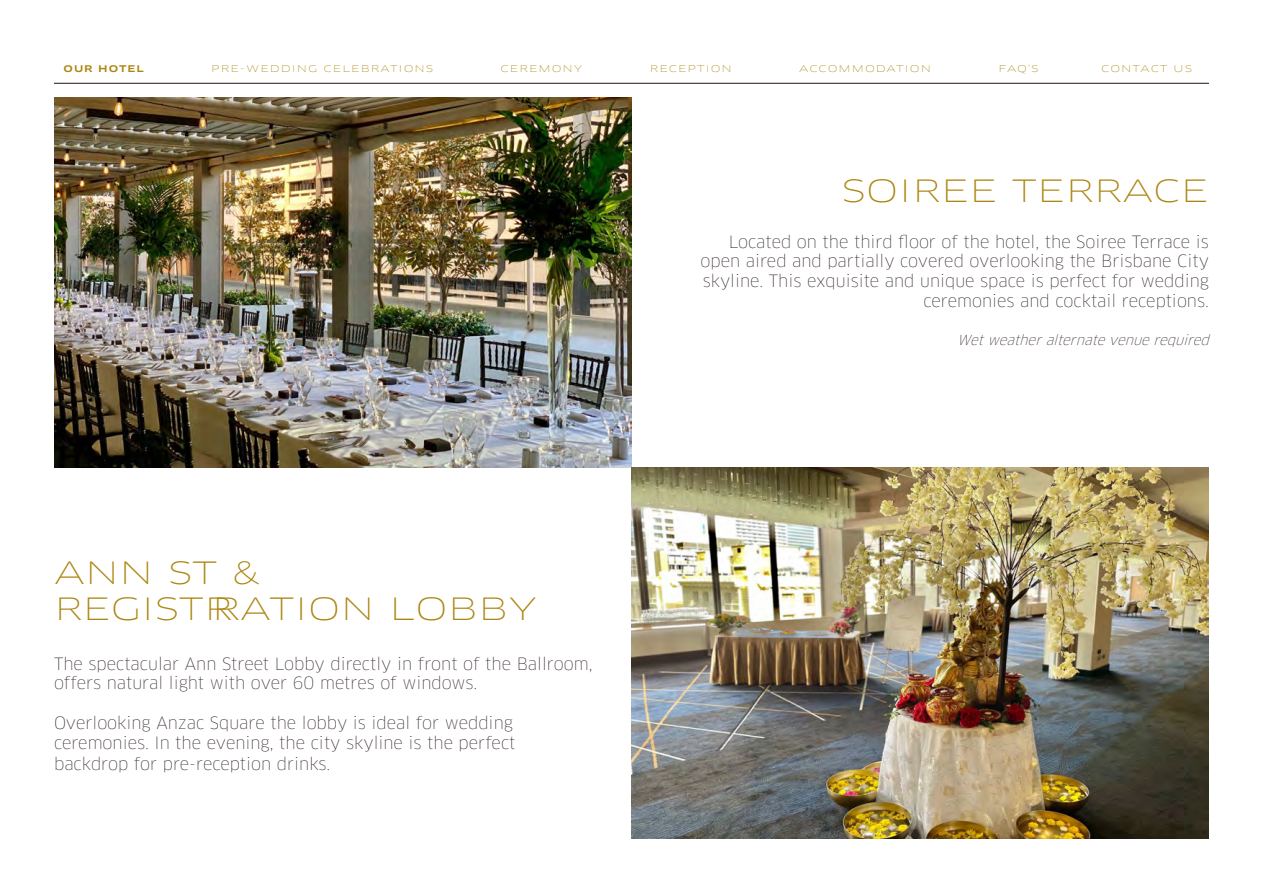
<style>
.page{position:relative;width:1263px;height:893px;background:#fff}
.page>*{position:absolute;margin:0;border:0;box-sizing:border-box;transform-origin:0 0}
.t1{font:100 30px/36px "Clan OT Extd";color:#ac8610}
.t2{font:100 16.5px/19.8px "Clan OT";color:#211214}
.t3{font:italic 100 13.5px "Clan OT";color:#211214}
.t4{font:100 9px "Clan OT Extd";letter-spacing:.11em;color:#ac8610}
.t5{font:500 9px "Clan OT Extd";letter-spacing:.11em;color:#ac8610}
</style>
<div class="page">
<hr style="left:54px;top:83px;width:1155px;height:1px;background:#211214">
<img style="left:54px;top:97px;width:577px;height:370px">
<img style="left:631px;top:467px;width:578px;height:372px">
<p class="t5" style="left:64px;top:63px;width:82px">OUR HOTEL</p>
<p class="t4" style="left:211px;top:63px;width:223px">PRE-WEDDING CELEBRATIONS</p>
<p class="t4" style="left:501px;top:63px;width:83px">CEREMONY</p>
<p class="t4" style="left:650px;top:63px;width:83px">RECEPTION</p>
<p class="t4" style="left:799px;top:63px;width:133px">ACCOMMODATION</p>
<p class="t4" style="left:998px;top:63px;width:42px">FAQ’S</p>
<p class="t4" style="left:1101px;top:63px;width:92px">CONTACT US</p>
<h1 class="t1" style="left:54px;top:554px;width:485px">ANN ST &amp;<br>REGISTRRATION LOBBY</h1>
<p class="t2" style="left:54px;top:653px;width:540px">The spectacular Ann Street Lobby directly in front of the Ballroom, offers natural light with over 60 metres of windows.</p>
<p class="t2" style="left:54px;top:713px;width:463px">Overlooking Anzac Square the lobby is ideal for wedding ceremonies. In the evening, the city skyline is the perfect</p>
<p class="t2" style="left:54px;top:754px;width:278px">backdrop for pre-reception drinks.</p>
<h1 class="t1" style="left:841px;top:173px;width:369px">SOIREE TERRACE</h1>
<p class="t2" style="left:700px;top:232px;width:510px;text-align:right">Located on the third floor of the hotel, the Soiree Terrace is open aired and partially covered overlooking the Brisbane City skyline. This exquisite and unique space is perfect for wedding ceremonies and cocktail receptions.</p>
<p class="t3" style="left:957px;top:332px;width:258px">Wetweatheralternatevenuerequired</p>
</div>
